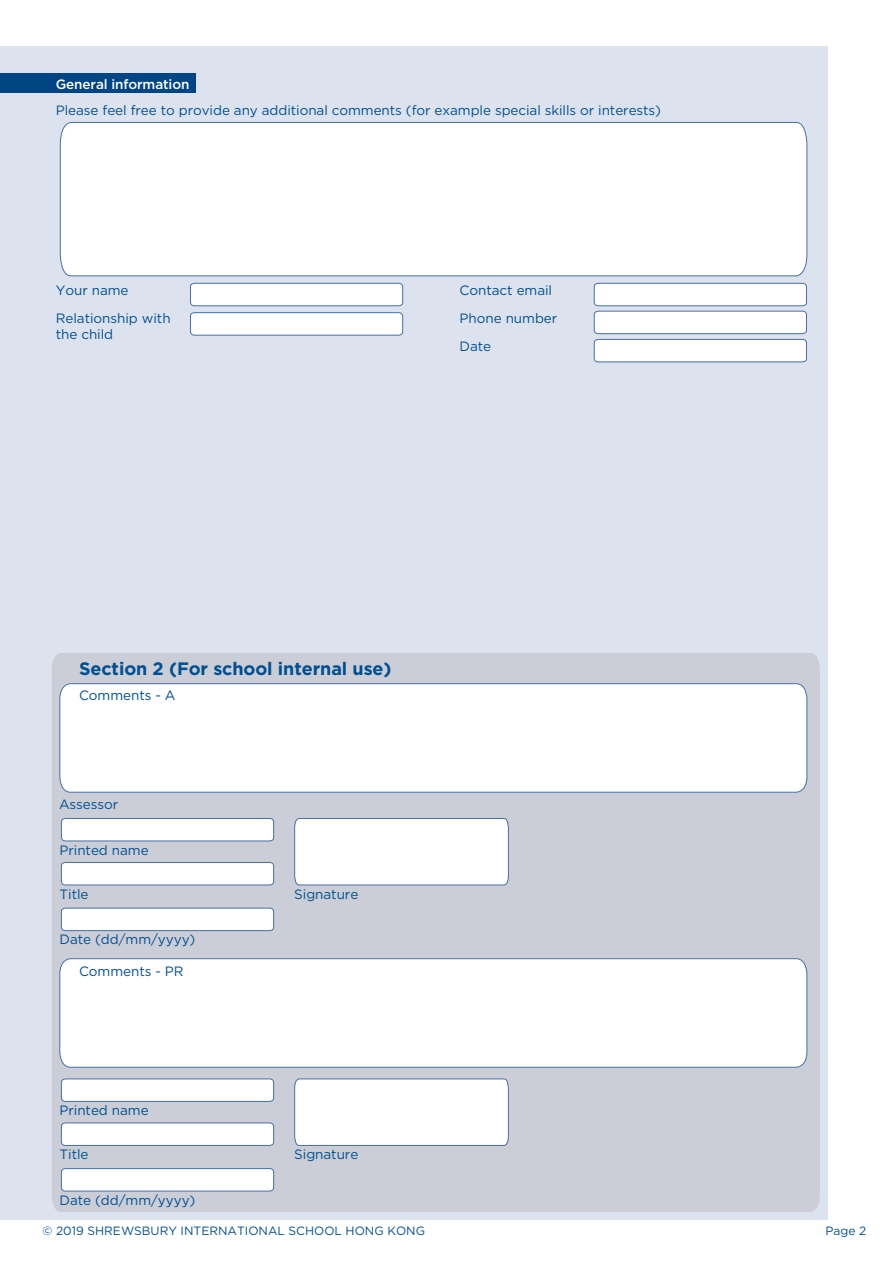
<style>
.page{position:relative;width:893px;height:1263px;background:#fff}
.page>*{position:absolute;margin:0;border:0;box-sizing:border-box;transform-origin:0 0}
.t1{font:700 18px "Gotham";letter-spacing:-.005em;color:#004f92}
.t2{font:13.5px/28px "Gotham";letter-spacing:-.005em;color:#004f92}
.t3{font:500 13.5px "Gotham";letter-spacing:-.01em;color:#fff}
.t4{font:12px "Gotham";color:#004f92}
</style>
<div class="page">
<div style="left:0;top:46px;width:827px;height:1174px;background:#dde2ef"></div>
<div style="left:52px;top:653px;width:768px;height:559px;background:#cbced6"></div>
<div style="left:59px;top:683px;width:748px;height:109px;background:#fff"></div>
<div style="left:59px;top:958px;width:748px;height:109px;background:#fff"></div>
<svg style="left:61px;top:1078px;width:213px;height:24px;background:#edf0f6"></svg>
<svg style="left:61px;top:1122px;width:213px;height:24px;background:#edf0f6"></svg>
<svg style="left:61px;top:1168px;width:213px;height:23px;background:#f1f4f8"></svg>
<svg style="left:294px;top:1078px;width:215px;height:68px;background:#f7f9fb"></svg>
<svg style="left:61px;top:818px;width:213px;height:23px;background:#f1f4f8"></svg>
<svg style="left:61px;top:862px;width:213px;height:23px;background:#f1f4f8"></svg>
<svg style="left:61px;top:908px;width:213px;height:23px;background:#f1f4f8"></svg>
<div style="left:294px;top:818px;width:215px;height:67px;background:#fff"></div>
<div style="left:0;top:74px;width:195px;height:19px;background:#004583"></div>
<svg style="left:190px;top:283px;width:213px;height:23px;background:#f1f4f8"></svg>
<svg style="left:190px;top:312px;width:213px;height:24px;background:#edf1f6"></svg>
<svg style="left:594px;top:283px;width:213px;height:79px;background:#ecf0f6"></svg>
<div style="left:60px;top:122px;width:747px;height:154px;background:#fff"></div>
<p class="t3" style="left:56px;top:76px;width:135px">General information</p>
<p class="t2" style="left:56px;top:96px;width:607px">Please feel free to provide any additional comments (for example special skills or interests)</p>
<p class="t2" style="left:56px;top:276px;width:116px">Your name<br>Relationship with</p>
<p class="t2" style="left:56px;top:320px;width:59px">the child</p>
<p class="t2" style="left:460px;top:276px;width:99px">Contact email<br>Phone number<br>Date</p>
<h1 class="t1" style="left:79px;top:658px;width:314px">Section 2 (For school internal use)</h1>
<p class="t2" style="left:79px;top:681px;width:98px">Comments - A</p>
<p class="t2" style="left:59px;top:790px;width:61px">Assessor</p>
<p class="t2" style="left:60px;top:836px;width:91px">Printed name</p>
<p class="t2" style="left:60px;top:880px;width:31px">Title</p>
<p class="t2" style="left:60px;top:925px;width:137px">Date (dd/mm/yyyy)</p>
<p class="t2" style="left:79px;top:957px;width:106px">Comments - PR</p>
<p class="t2" style="left:60px;top:1096px;width:91px">Printed name</p>
<p class="t2" style="left:60px;top:1140px;width:31px">Title</p>
<p class="t2" style="left:60px;top:1186px;width:137px">Date (dd/mm/yyyy)</p>
<p class="t2" style="left:294px;top:880px;width:66px">Signature</p>
<p class="t2" style="left:294px;top:1140px;width:66px">Signature</p>
<p class="t4" style="left:43px;top:1223px;width:384px">© 2019 SHREWSBURY INTERNATIONAL SCHOOL HONG KONG</p>
<p class="t4" style="left:825px;top:1223px;width:42px">Page 2</p>
</div>
